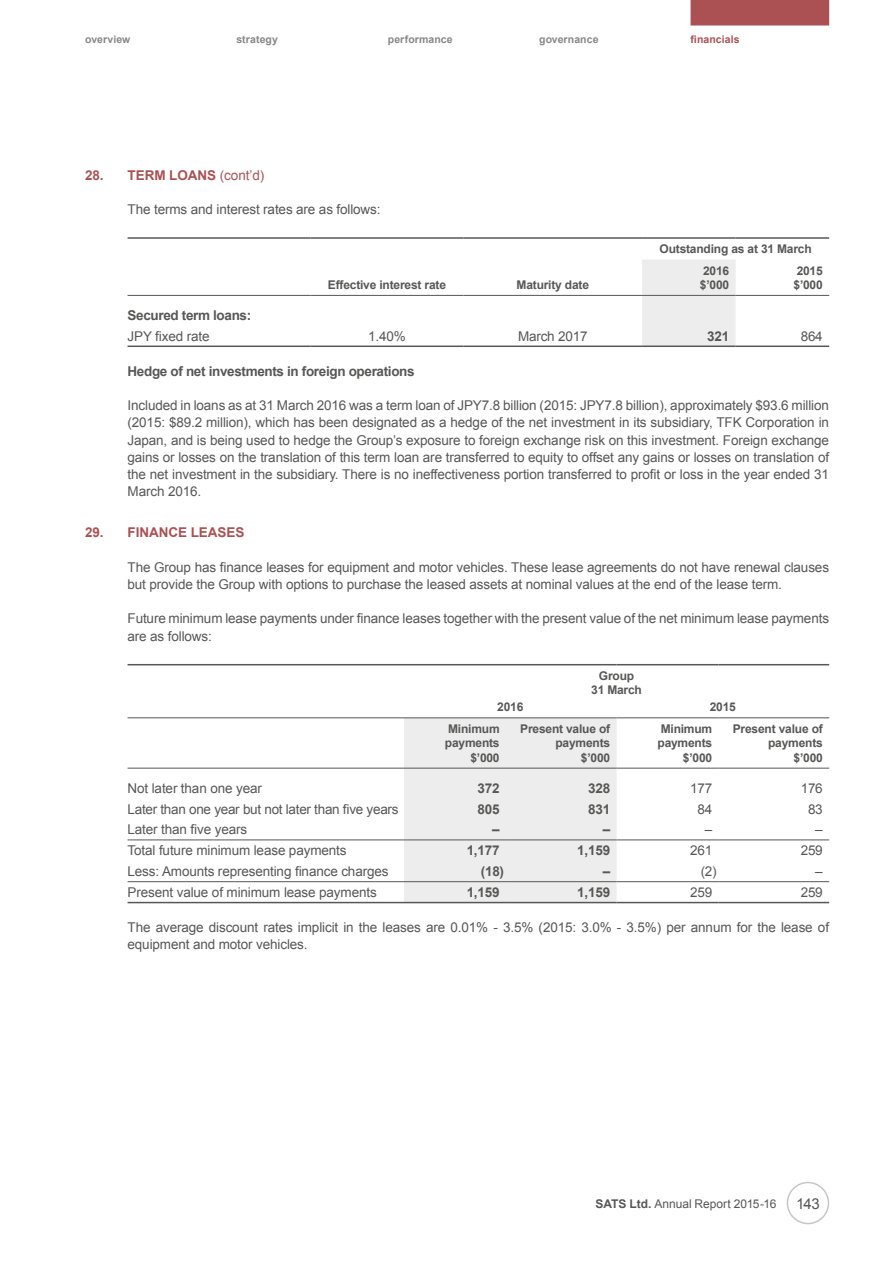
<style>
.page{position:relative;width:893px;height:1263px;background:#fff}
.page>*{position:absolute;margin:0;border:0;box-sizing:border-box;transform-origin:0 0}
.t1{font:15px "Arial";color:#575756}
.t2{font:13.5px/17.2px "Arial";letter-spacing:-.01em;color:#575756}
.t3{font:700 13.5px "Arial";letter-spacing:-.025em;color:#575756}
.t4{font:700 13.5px "Arial";letter-spacing:-.005em;color:#ab5153}
.t5{font:700 12px/14.4px "Arial";letter-spacing:-.015em;color:#575756;text-align:right}
.t6{font:12px "Arial";letter-spacing:-.005em;color:#575756}
.t7{font:700 10.5px "Arial";letter-spacing:.005em;color:#878787}
.t8{font:700 10.5px "Arial";letter-spacing:.005em;color:#ab5153}
.s1{font-weight:400}
.s2{font-weight:700}
</style>
<div class="page">
<div style="left:642px;top:260px;width:94px;height:85px;background:#ededed"></div>
<hr style="left:128px;top:237px;width:182px;height:2px;background:#575756">
<hr style="left:642px;top:237px;width:94px;height:2px;background:#575756">
<hr style="left:736px;top:237px;width:93px;height:2px;background:#575756">
<hr style="left:128px;top:345px;width:182px;height:2px;background:#575756">
<hr style="left:310px;top:345px;width:153px;height:2px;background:#575756">
<hr style="left:463px;top:345px;width:179px;height:2px;background:#575756">
<hr style="left:642px;top:345px;width:94px;height:2px;background:#575756">
<hr style="left:736px;top:345px;width:93px;height:2px;background:#575756">
<hr style="left:310px;top:237px;width:153px;height:2px;background:#575756">
<hr style="left:463px;top:237px;width:179px;height:2px;background:#575756">
<hr style="left:310px;top:295px;width:153px;height:1px;background:#575756">
<hr style="left:463px;top:295px;width:179px;height:1px;background:#575756">
<hr style="left:128px;top:295px;width:182px;height:1px;background:#575756">
<hr style="left:642px;top:295px;width:94px;height:1px;background:#575756">
<hr style="left:736px;top:295px;width:93px;height:1px;background:#575756">
<div style="left:404px;top:719px;width:213px;height:183px;background:#ededed"></div>
<hr style="left:128px;top:768px;width:276px;height:1px;background:#575756">
<hr style="left:404px;top:768px;width:102px;height:1px;background:#575756">
<hr style="left:506px;top:768px;width:111px;height:1px;background:#575756">
<hr style="left:617px;top:768px;width:102px;height:1px;background:#575756">
<hr style="left:719px;top:768px;width:110px;height:1px;background:#575756">
<hr style="left:128px;top:664px;width:276px;height:1px;background:#575756">
<hr style="left:404px;top:664px;width:102px;height:1px;background:#575756">
<hr style="left:506px;top:664px;width:111px;height:1px;background:#575756">
<hr style="left:617px;top:664px;width:102px;height:1px;background:#575756">
<hr style="left:719px;top:664px;width:110px;height:1px;background:#575756">
<hr style="left:128px;top:718px;width:276px;height:1px;background:#575756">
<hr style="left:404px;top:718px;width:102px;height:1px;background:#575756">
<hr style="left:506px;top:718px;width:111px;height:1px;background:#575756">
<hr style="left:617px;top:718px;width:102px;height:1px;background:#575756">
<hr style="left:719px;top:718px;width:110px;height:1px;background:#575756">
<hr style="left:128px;top:839px;width:276px;height:1px;background:#575756">
<hr style="left:404px;top:839px;width:102px;height:1px;background:#575756">
<hr style="left:506px;top:839px;width:111px;height:1px;background:#575756">
<hr style="left:617px;top:839px;width:102px;height:1px;background:#575756">
<hr style="left:719px;top:839px;width:110px;height:1px;background:#575756">
<hr style="left:128px;top:881px;width:276px;height:1px;background:#575756">
<hr style="left:404px;top:881px;width:102px;height:1px;background:#575756">
<hr style="left:506px;top:881px;width:111px;height:1px;background:#575756">
<hr style="left:617px;top:881px;width:102px;height:1px;background:#575756">
<hr style="left:719px;top:881px;width:110px;height:1px;background:#575756">
<hr style="left:128px;top:902px;width:276px;height:1px;background:#575756">
<hr style="left:404px;top:902px;width:102px;height:1px;background:#575756">
<hr style="left:506px;top:902px;width:111px;height:1px;background:#575756">
<hr style="left:617px;top:902px;width:102px;height:1px;background:#575756">
<hr style="left:719px;top:902px;width:110px;height:1px;background:#575756">
<div style="left:787px;top:1182px;width:42px;height:42px;border:2px solid #c6c6c6;border-radius:50%"></div>
<div style="left:691px;top:0;width:138px;height:26px;background:#ab5153"></div>
<p class="t7" style="left:85px;top:32px;width:47px">overview</p>
<p class="t7" style="left:236px;top:32px;width:43px">strategy</p>
<p class="t7" style="left:388px;top:32px;width:66px">performance</p>
<p class="t7" style="left:539px;top:32px;width:61px">governance</p>
<p class="t8" style="left:691px;top:32px;width:50px">financials</p>
<p class="t4" style="left:85px;top:166px;width:181px">28. TERM LOANS <span class="s1">(cont’d)</span></p>
<p class="t2" style="left:128px;top:201px;width:255px">The terms and interest rates are as follows:</p>
<p class="t5" style="left:328px;top:278px;width:120px">Effective interest rate</p>
<p class="t5" style="left:516px;top:278px;width:74px">Maturity date</p>
<p class="t5" style="left:703px;top:239px;width:110px;line-height:21.5px;text-align:left;text-indent:-44px">Outstanding as at 31 March<br>2016</p>
<p class="t5" style="left:700px;top:278px;width:31px">$’000</p>
<p class="t5" style="left:793px;top:264px;width:31px;text-align:left">2015 $’000</p>
<p class="t3" style="left:128px;top:306px;width:125px">Secured term loans:</p>
<p class="t2" style="left:128px;top:327px;width:84px">JPY fixed rate</p>
<p class="t2" style="left:368px;top:327px;width:39px">1.40%</p>
<p class="t2" style="left:518px;top:327px;width:71px">March 2017</p>
<p class="t3" style="left:707px;top:327px;width:24px">321</p>
<p class="t2" style="left:801px;top:327px;width:24px">864</p>
<p class="t3" style="left:128px;top:362px;width:289px">Hedge of net investments in foreign operations</p>
<p class="t2" style="left:128px;top:397px;width:703px;text-align:justify">Included in loans as at 31 March 2016 was a term loan of JPY7.8 billion (2015: JPY7.8 billion), approximately $93.6 million (2015: $89.2 million), which has been designated as a hedge of the net investment in its subsidiary, TFK Corporation in Japan, and is being used to hedge the Group’s exposure to foreign exchange risk on this investment. Foreign exchange gains or losses on the translation of this term loan are transferred to equity to offset any gains or losses on translation of the net investment in the subsidiary. There is no ineffectiveness portion transferred to profit or loss in the year ended 31<br>March 2016.</p>
<p class="t4" style="left:85px;top:523px;width:161px">29. FINANCE LEASES</p>
<p class="t2" style="left:128px;top:558px;width:703px">The Group has finance leases for equipment and motor vehicles. These lease agreements do not have renewal clauses but provide the Group with options to purchase the leased assets at nominal values at the end of the lease term.</p>
<p class="t2" style="left:128px;top:610px;width:703px">Future minimum lease payments under finance leases together with the present value of the net minimum lease payments are as follows:</p>
<p class="t5" style="left:591px;top:669px;width:52px;text-align:center">Group<br>31 March</p>
<p class="t5" style="left:497px;top:700px;width:28px">2016</p>
<p class="t5" style="left:710px;top:700px;width:28px">2015</p>
<p class="t5" style="left:445px;top:722px;width:56px">Minimum payments $’000</p>
<p class="t5" style="left:520px;top:722px;width:91px">Present value of payments<br>$’000</p>
<p class="t5" style="left:657px;top:722px;width:56px">Minimum payments $’000</p>
<p class="t5" style="left:733px;top:722px;width:92px">Present value of payments<br>$’000</p>
<p class="t2" style="left:128px;top:779px;width:136px">Not later than one year</p>
<p class="t3" style="left:477px;top:779px;width:24px">372</p>
<p class="t3" style="left:588px;top:779px;width:24px">328</p>
<p class="t2" style="left:690px;top:779px;width:24px">177</p>
<p class="t2" style="left:801px;top:779px;width:24px">176</p>
<p class="t2" style="left:128px;top:800px;width:272px">Later than one year but not later than five years</p>
<p class="t3" style="left:477px;top:800px;width:24px">805</p>
<p class="t3" style="left:588px;top:800px;width:24px">831</p>
<p class="t2" style="left:697px;top:800px;width:16px">84</p>
<p class="t2" style="left:808px;top:800px;width:16px">83</p>
<p class="t2" style="left:128px;top:821px;width:121px">Later than five years</p>
<p class="t3" style="left:492px;top:821px;width:9px">–</p>
<p class="t3" style="left:603px;top:821px;width:9px">–</p>
<p class="t2" style="left:705px;top:821px;width:9px">–</p>
<p class="t2" style="left:815px;top:821px;width:9px">–</p>
<p class="t2" style="left:128px;top:842px;width:220px">Total future minimum lease payments</p>
<p class="t3" style="left:467px;top:841px;width:34px">1,177</p>
<p class="t3" style="left:577px;top:841px;width:34px">1,159</p>
<p class="t2" style="left:690px;top:842px;width:24px">261</p>
<p class="t2" style="left:801px;top:842px;width:24px">259</p>
<p class="t2" style="left:128px;top:863px;width:262px">Less: Amounts representing finance charges</p>
<p class="t3" style="left:481px;top:862px;width:25px">(18)</p>
<p class="t3" style="left:603px;top:862px;width:9px">–</p>
<p class="t2" style="left:701px;top:863px;width:18px">(2)</p>
<p class="t2" style="left:815px;top:863px;width:9px">–</p>
<p class="t2" style="left:128px;top:884px;width:251px">Present value of minimum lease payments</p>
<p class="t3" style="left:467px;top:883px;width:34px">1,159</p>
<p class="t3" style="left:577px;top:883px;width:34px">1,159</p>
<p class="t2" style="left:690px;top:884px;width:24px">259</p>
<p class="t2" style="left:801px;top:884px;width:24px">259</p>
<p class="t2" style="left:128px;top:918px;width:703px">The average discount rates implicit in the leases are 0.01% - 3.5% (2015: 3.0% - 3.5%) per annum for the lease of equipment and motor vehicles.</p>
<p class="t6" style="left:595px;top:1196px;width:182px"><span class="s2">SATS Ltd.</span> Annual Report 2015-16</p>
<p class="t1" style="left:796px;top:1193px;width:25px">143</p>
</div>
